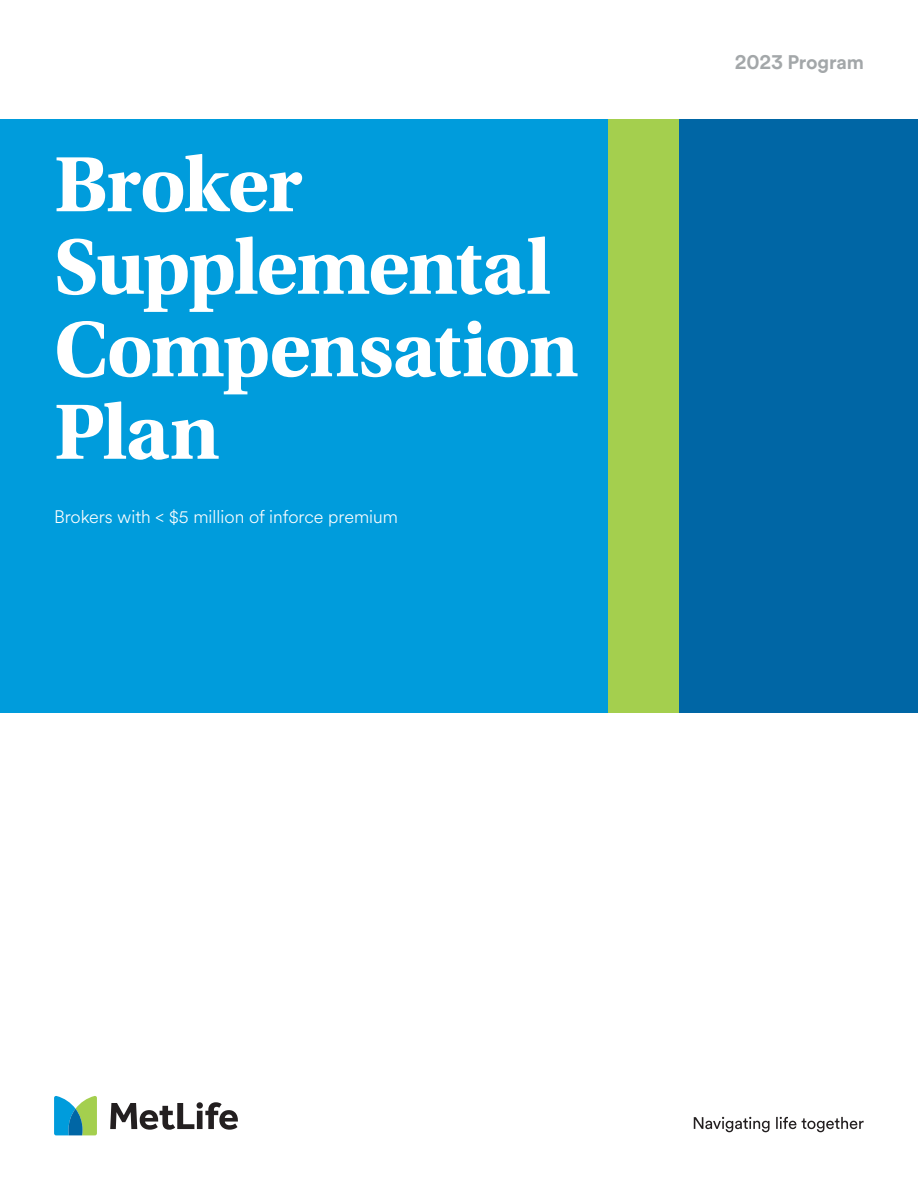
<style>
.page{position:relative;width:918px;height:1188px;background:#fff}
.page>*{position:absolute;margin:0;border:0;box-sizing:border-box;transform-origin:0 0}
.t1{font:700 82.5px/82.5px "Utopia Std";letter-spacing:-.025em;color:#fff}
.t2{font:700 19.5px "Met Life Circular";letter-spacing:-.01em;color:#a3a7a9}
.t3{font:300 18px "Met Life Circular";color:#fff}
</style>
<div class="page">
<div style="left:0;top:119px;width:918px;height:594px;background:#009cdc"></div>
<div style="left:679px;top:119px;width:239px;height:594px;background:#0066a5"></div>
<div style="left:608px;top:119px;width:71px;height:594px;background:#a4cf4e"></div>
<svg style="left:110px;top:1102px;width:128px;height:28px"></svg>
<svg style="left:54px;top:1096px;width:43px;height:39px;background:#59b1a4"></svg>
<svg style="left:694px;top:1117px;width:170px;height:15px"></svg>
<h1 class="t1" style="left:54px;top:144px;width:526px">Broker<br>Supplemental<br>Compensation<br>Plan</h1>
<p class="t3" style="left:54px;top:505px;width:346px">Brokers with &lt; $5 million of inforce premium</p>
<p class="t2" style="left:735px;top:48px;width:131px">2023 Program</p>
</div>
